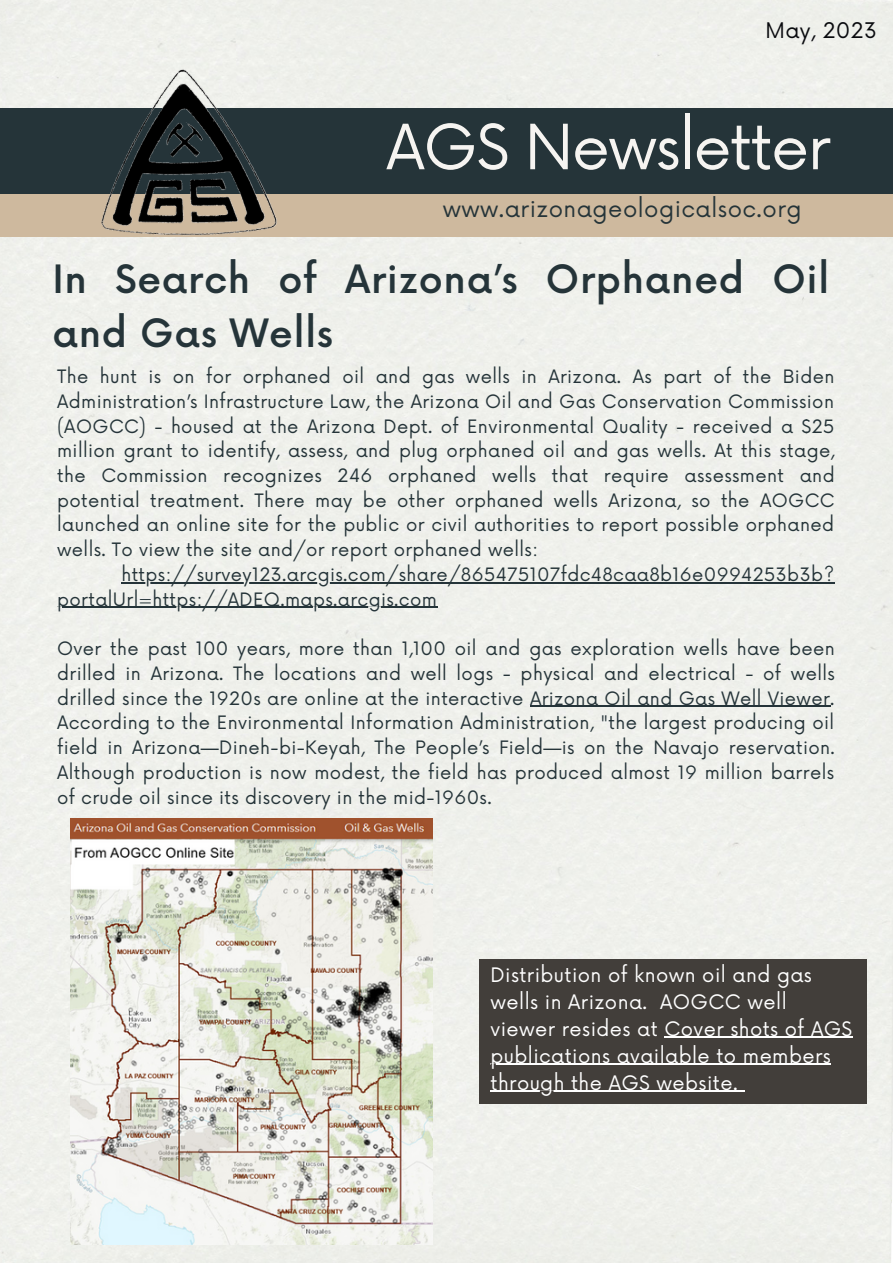
<style>
.page{position:relative;width:893px;height:1264px;background:#fff}
.page>*{position:absolute;margin:0;border:0;box-sizing:border-box;transform-origin:0 0}
.t1{font:60.75px "Now";letter-spacing:-.025em;color:#f6f4f1}
.t2{font:500 38.1px/54px "Now";letter-spacing:.02em;color:#253439}
.t3{font:22.8px "Now";letter-spacing:.02em;color:#253439}
.t4{font:21px "Now";letter-spacing:.02em;color:#090a0e}
.t5{font:19.5px/27px "Now";letter-spacing:.02em;color:#fff}
.t6{font:18px/24.8px "Now";letter-spacing:.02em;color:#253439;text-align:justify}
</style>
<div class="page">
<div style="left:0;top:0;width:892px;height:1262px;background:#eff0eb"></div>
<div style="left:0;top:108px;width:892px;height:86px;background:#253439"></div>
<div style="left:0;top:194px;width:892px;height:42px;background:#ceb99e"></div>
<hr style="left:121px;top:582px;width:713px;height:1px;background:#253439">
<hr style="left:57px;top:607px;width:380px;height:1px;background:#253439">
<hr style="left:530px;top:705px;width:300px;height:2px;background:#253439">
<img style="left:70px;top:62px;width:266px;height:187px">
<img style="left:70px;top:818px;width:362px;height:426px">
<div style="left:480px;top:958px;width:386px;height:145px;background:#423e3a"></div>
<hr style="left:664px;top:1036px;width:188px;height:2px;background:#fff">
<hr style="left:490px;top:1063px;width:341px;height:2px;background:#fff">
<hr style="left:490px;top:1090px;width:248px;height:1px;background:#fff">
<p class="t4" style="left:765px;top:18px;width:113px">May, 2023</p>
<p class="t1" style="left:386px;top:113px;width:446px">AGS Newsletter</p>
<p class="t3" style="left:442px;top:196px;width:360px">www.arizonageologicalsoc.org</p>
<p class="t2" style="left:52px;top:254px;width:778px">In Search of Arizona’s Orphaned Oil and Gas Wells</p>
<p class="t6" style="left:57px;top:365px;width:779px">The hunt is on for orphaned oil and gas wells in Arizona. As part of the Biden Administration’s Infrastructure Law, the Arizona Oil and Gas Conservation Commission (AOGCC) - housed at the Arizona Dept. of Environmental Quality - received a $25 million grant to identify, assess, and plug orphaned oil and gas wells. At this stage, the Commission recognizes 246 orphaned wells that require assessment and potential treatment. There may be other orphaned wells Arizona, so the AOGCC launched an online site for the public or civil authorities to report possible orphaned wells. To view the site and/or report orphaned wells:</p>
<p class="t6" style="left:57px;top:563px;width:778px;text-indent:64px">https://survey123.arcgis.com/share/865475107fdc48caa8b16e0994253b3b? portalUrl=https://ADEQ.maps.arcgis.com</p>
<p class="t6" style="left:57px;top:637px;width:779px">Over the past 100 years, more than 1,100 oil and gas exploration wells have been drilled in Arizona. The locations and well logs - physical and electrical - of wells drilled since the 1920s are online at the interactive Arizona Oil and Gas Well Viewer.<br>According to the Environmental Information Administration, "the largest producing oil field in Arizona—Dineh-bi-Keyah, The People’s Field—is on the Navajo reservation.<br>Although production is now modest, the field has produced almost 19 million barrels of crude oil since its discovery in the mid-1960s.</p>
<p class="t5" style="left:490px;top:962px;width:363px">Distribution of known oil and gas wells in Arizona. AOGCC well viewer resides at Cover shots of AGS publications available to members through the AGS website.</p>
</div>
